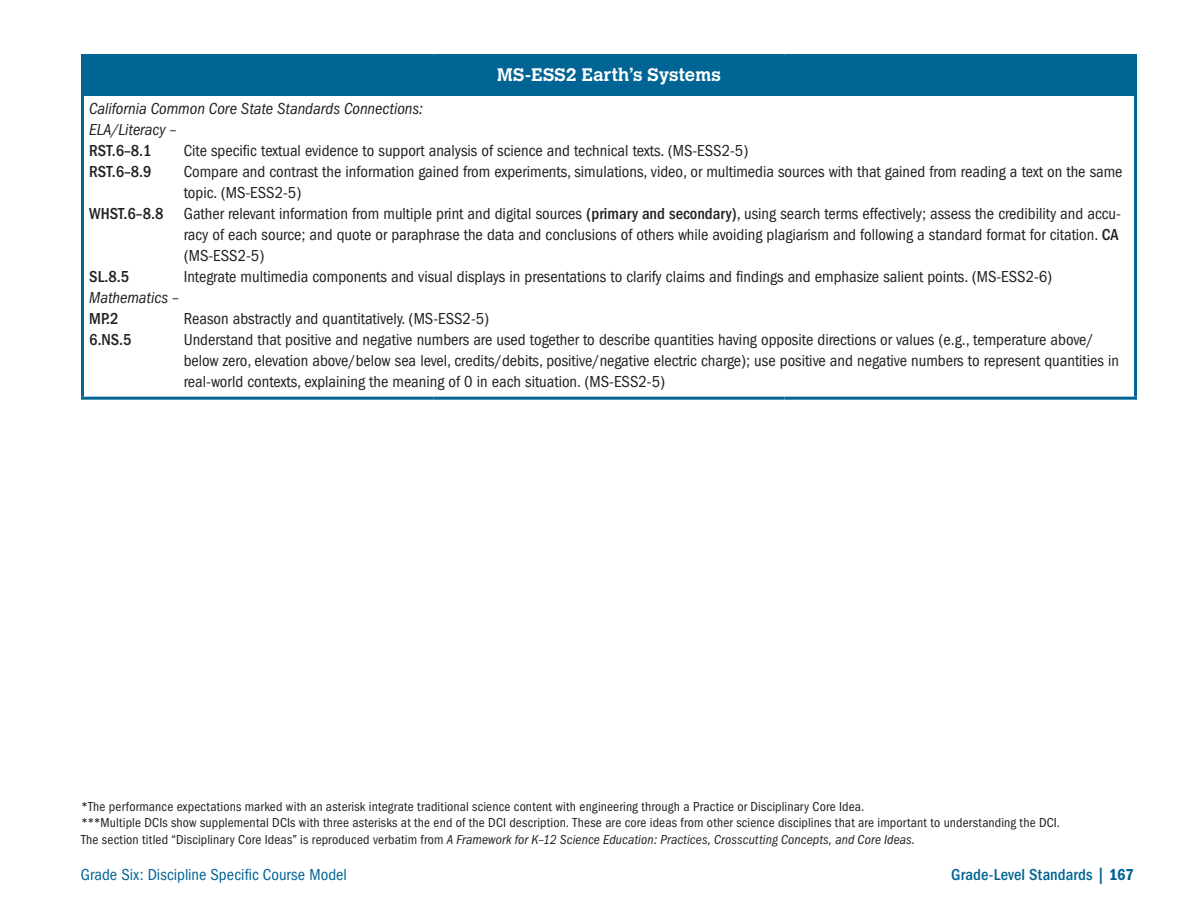
<style>
.page{position:relative;width:1188px;height:918px;background:#fff}
.page>*{position:absolute;margin:0;border:0;box-sizing:border-box;transform-origin:0 0}
.t1{font:700 18px "Calvert";letter-spacing:.005em;color:#fff}
.t2{font:condensed 16.5px/21px "Franklin Gothic";color:#231f20}
.t3{font:italic condensed 16.5px/21px "Franklin Gothic";color:#231f20}
.t4{font:condensed 16.5px "Franklin Gothic";color:#006494}
.t5{font:500 condensed 16.5px "Franklin Gothic";color:#231f20}
.t6{font:500 condensed 16.5px "Franklin Gothic";letter-spacing:.005em;color:#006494}
.t7{font:condensed 13.5px/16.5px "Franklin Gothic";letter-spacing:.01em;color:#231f20}
.s1{font-weight:500}
.s2{font-style:italic}
.s3{font-weight:600}
</style>
<div class="page">
<div style="left:82px;top:56px;width:1054px;height:40px;background:#006494"></div>
<hr style="left:81px;top:54px;width:353px;height:3px;background:#006494">
<hr style="left:81px;top:57px;width:3px;height:39px;background:#006494">
<hr style="left:434px;top:54px;width:350px;height:3px;background:#006494">
<hr style="left:784px;top:54px;width:353px;height:3px;background:#006494">
<hr style="left:1134px;top:57px;width:3px;height:39px;background:#006494">
<hr style="left:81px;top:96px;width:3px;height:301px;background:#006494">
<hr style="left:1134px;top:96px;width:3px;height:301px;background:#006494">
<hr style="left:81px;top:397px;width:353px;height:3px;background:#006494">
<hr style="left:434px;top:397px;width:350px;height:3px;background:#006494">
<hr style="left:784px;top:397px;width:353px;height:3px;background:#006494">
<p class="t1" style="left:497px;top:63px;width:225px">MS-ESS2 Earth’s Systems</p>
<p class="t3" style="left:89px;top:99px;width:335px">California Common Core State Standards Connections:<br>ELA/Literacy –</p>
<p class="t5" style="left:89px;top:142px;width:64px">RST.6–8.1</p>
<p class="t2" style="left:184px;top:141px;width:566px">Cite specific textual evidence to support analysis of science and technical texts. (MS-ESS2-5)</p>
<p class="t5" style="left:89px;top:163px;width:64px">RST.6–8.9</p>
<p class="t2" style="left:184px;top:162px;width:940px">Compare and contrast the information gained from experiments, simulations, video, or multimedia sources with that gained from reading a text on the same</p>
<p class="t2" style="left:184px;top:183px;width:119px">topic. (MS-ESS2-5)</p>
<p class="t2" style="left:89px;top:204px;width:1033px"><span class="s1">WHST.6–8.8</span> Gather relevant information from multiple print and digital sources <span class="s1">(primary and secondary)</span>, using search terms effectively; assess the credibility and accu-</p>
<p class="t2" style="left:184px;top:225px;width:936px">racy of each source; and quote or paraphrase the data and conclusions of others while avoiding plagiarism and following a standard format for citation. <span class="s1">CA</span></p>
<p class="t2" style="left:184px;top:246px;width:82px">(MS-ESS2-5)</p>
<p class="t5" style="left:89px;top:268px;width:41px">SL.8.5</p>
<p class="t2" style="left:184px;top:267px;width:870px">Integrate multimedia components and visual displays in presentations to clarify claims and findings and emphasize salient points. (MS-ESS2-6)</p>
<p class="t3" style="left:89px;top:288px;width:91px">Mathematics –</p>
<p class="t5" style="left:89px;top:310px;width:31px">MP.2</p>
<p class="t2" style="left:184px;top:309px;width:307px">Reason abstractly and quantitatively. (MS-ESS2-5)</p>
<p class="t5" style="left:89px;top:331px;width:44px">6.NS.5</p>
<p class="t2" style="left:184px;top:330px;width:937px">Understand that positive and negative numbers are used together to describe quantities having opposite directions or values (e.g., temperature above/ below zero, elevation above/below sea level, credits/debits, positive/negative electric charge); use positive and negative numbers to represent quantities in real-world contexts, explaining the meaning of 0 in each situation. (MS-ESS2-5)</p>
<p class="t7" style="left:81px;top:798px;width:981px">* The performance expectations marked with an asterisk integrate traditional science content with engineering through a Practice or Disciplinary Core Idea.<br>*** Multiple DCIs show supplemental DCIs with three asterisks at the end of the DCI description. These are core ideas from other science disciplines that are important to understanding the DCI.<br>The section titled “Disciplinary Core Ideas” is reproduced verbatim from <span class="s2">A Framework for K–12 Science Education: Practices, Crosscutting Concepts, and Core Ideas.</span></p>
<p class="t4" style="left:81px;top:865px;width:268px">Grade Six: Discipline Specific Course Model</p>
<p class="t6" style="left:951px;top:865px;width:184px">Grade-Level Standards | <span class="s3">167</span></p>
</div>
